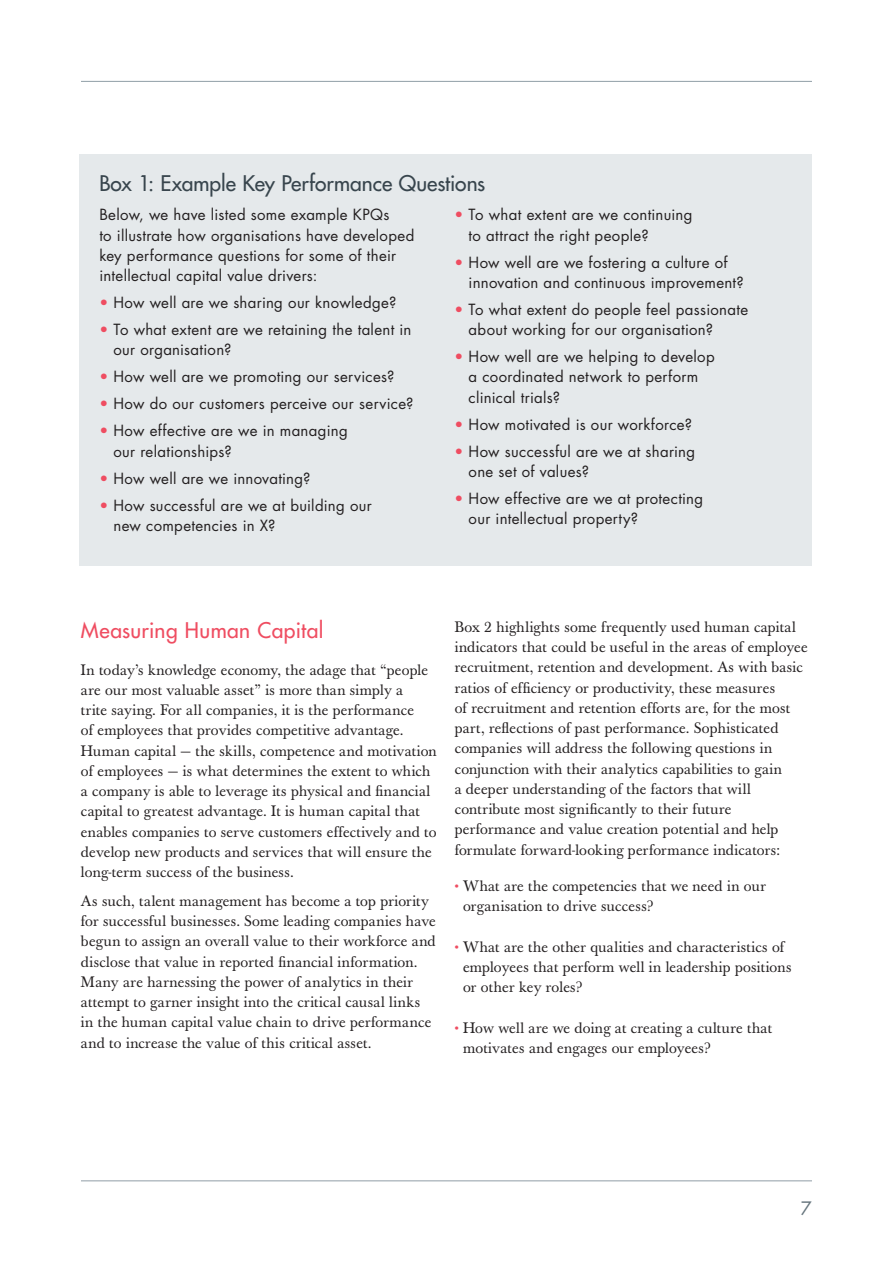
<style>
.page{position:relative;width:893px;height:1263px;background:#fff}
.page>*{position:absolute;margin:0;border:0;box-sizing:border-box;transform-origin:0 0}
.t1{font:500 21px "Futura Std";color:#38454d}
.t2{font:500 21px "Futura Std";letter-spacing:.015em;color:#ef4d61}
.t3{font:18px "Futura Std";color:#65747c}
.t4{font:15px/20.2px "Baskerville";letter-spacing:.02em;color:#231f20}
.t5{font:15px/20.2px "Futura Std";letter-spacing:.02em;color:#231f20}
.s1{color:#ef4d61}
</style>
<div class="page">
<hr style="left:81px;top:81px;width:731px;height:1px;background:#909ea6">
<hr style="left:81px;top:1180px;width:731px;height:1px;background:#909ea6">
<div style="left:79px;top:154px;width:733px;height:411px;background:#e5e9eb"></div>
<h1 class="t1" style="left:99px;top:170px;width:387px">Box 1: Example Key Performance Questions</h1>
<p class="t5" style="left:99px;top:205px;width:316px">Below, we have listed some example KPQs<br>to illustrate how organisations have developed key performance questions for some of their intellectual capital value drivers:</p>
<p class="t5" style="left:99px;top:293px;width:299px"><span class="s1">•</span> How well are we sharing our knowledge?</p>
<p class="t5" style="left:113px;top:320px;width:300px;text-indent:-14px"><span class="s1">•</span> To what extent are we retaining the talent in our organisation?</p>
<p class="t5" style="left:99px;top:367px;width:297px"><span class="s1">•</span> How well are we promoting our services?</p>
<p class="t5" style="left:99px;top:394px;width:316px"><span class="s1">•</span> How do our customers perceive our service?</p>
<p class="t5" style="left:113px;top:421px;width:236px;text-indent:-14px"><span class="s1">•</span> How effective are we in managing our relationships?</p>
<p class="t5" style="left:99px;top:468px;width:213px"><span class="s1">•</span> How well are we innovating?</p>
<p class="t5" style="left:113px;top:495px;width:260px;text-indent:-14px"><span class="s1">•</span> How successful are we at building our new competencies in X?</p>
<p class="t5" style="left:469px;top:205px;width:225px;text-indent:-14px"><span class="s1">•</span> To what extent are we continuing to attract the right people?</p>
<p class="t5" style="left:469px;top:252px;width:277px;text-indent:-14px"><span class="s1">•</span> How well are we fostering a culture of innovation and continuous improvement?</p>
<p class="t5" style="left:469px;top:299px;width:281px;text-indent:-14px"><span class="s1">•</span> To what extent do people feel passionate about working for our organisation?</p>
<p class="t5" style="left:469px;top:347px;width:248px;text-indent:-14px"><span class="s1">•</span> How well are we helping to develop a coordinated network to perform clinical trials?</p>
<p class="t5" style="left:455px;top:414px;width:239px"><span class="s1">•</span> How motivated is our workforce?</p>
<p class="t5" style="left:469px;top:441px;width:228px;text-indent:-14px"><span class="s1">•</span> How successful are we at sharing one set of values?</p>
<p class="t5" style="left:469px;top:488px;width:236px;text-indent:-14px"><span class="s1">•</span> How effective are we at protecting our intellectual property?</p>
<h1 class="t2" style="left:81px;top:617px;width:244px">Measuring Human Capital</h1>
<p class="t4" style="left:81px;top:660px;width:357px">In today’s knowledge economy, the adage that “people are our most valuable asset” is more than simply a<br>trite saying. For all companies, it is the performance<br>of employees that provides competitive advantage.<br>Human capital — the skills, competence and motivation of employees — is what determines the extent to which a company is able to leverage its physical and financial capital to greatest advantage. It is human capital that enables companies to serve customers effectively and to develop new products and services that will ensure the long-term success of the business.</p>
<p class="t4" style="left:81px;top:891px;width:356px">As such, talent management has become a top priority for successful businesses. Some leading companies have begun to assign an overall value to their workforce and disclose that value in reported financial information.<br>Many are harnessing the power of analytics in their attempt to garner insight into the critical causal links in the human capital value chain to drive performance and to increase the value of this critical asset.</p>
<p class="t4" style="left:455px;top:617px;width:354px">Box 2 highlights some frequently used human capital indicators that could be useful in the areas of employee recruitment, retention and development. As with basic ratios of efficiency or productivity, these measures<br>of recruitment and retention efforts are, for the most part, reflections of past performance. Sophisticated companies will address the following questions in conjunction with their analytics capabilities to gain<br>a deeper understanding of the factors that will contribute most significantly to their future performance and value creation potential and help formulate forward-looking performance indicators:</p>
<p class="t4" style="left:463px;top:876px;width:304px;text-indent:-8px"><span class="s1">•</span> What are the competencies that we need in our organisation to drive success?</p>
<p class="t4" style="left:463px;top:937px;width:330px;text-indent:-8px"><span class="s1">•</span> What are the other qualities and characteristics of employees that perform well in leadership positions or other key roles?</p>
<p class="t4" style="left:463px;top:1018px;width:311px;text-indent:-8px"><span class="s1">•</span> How well are we doing at creating a culture that motivates and engages our employees?</p>
<p class="t3" style="left:801px;top:1197px;width:13px">7</p>
</div>
